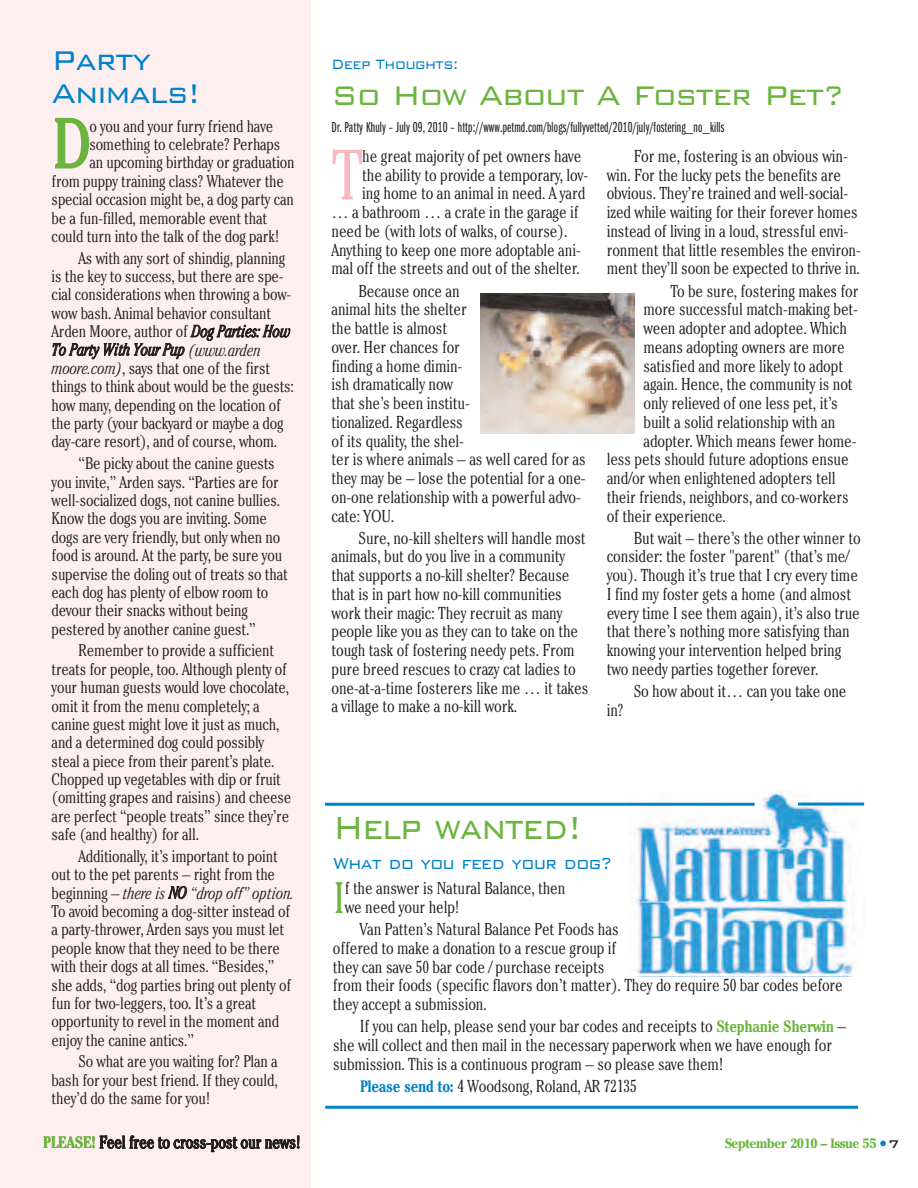
<style>
.page{position:relative;width:918px;height:1188px;background:#fff}
.page>*{position:absolute;margin:0;border:0;box-sizing:border-box;transform-origin:0 0}
.t1{font:300 condensed 70.8px "Cheltenham";color:#f8b9be}
.t2{font:300 condensed 69.3px "Cheltenham";color:#6cb43f}
.t3{font:300 condensed 43.95px "Cheltenham";color:#6cb43f}
.t4{font:300 42.75px "Bank Gothic";letter-spacing:-.035em;color:#6cb43f;scale:.85 1}
.t5{font:300 36px "Bank Gothic";letter-spacing:-.035em;color:#6cb43f;scale:.95 1}
.t6{font:300 36px/33px "Bank Gothic";letter-spacing:-.035em;color:#0082c8;scale:.95 1}
.t7{font:300 21.3px "Bank Gothic";letter-spacing:-.035em;color:#0082c8;scale:.88 1}
.t8{font:300 18px "Bank Gothic";letter-spacing:-.035em;color:#0082c8;scale:.88 1}
.t9{font:300 condensed 17.25px/18.8px "Cheltenham";letter-spacing:-.01em;color:#231f20}
.t10{font:300 condensed 16.8px/18.5px "Cheltenham";letter-spacing:-.01em;color:#231f20}
.t11{font:15px "Franklin Gothic Book X Cmpr";letter-spacing:.01em;color:#231f20}
.t12{font:700 13.5px "Cheltenham";letter-spacing:-.03em;color:#6cb43f;scale:.95 1}
.s1{font-style:italic}
.s2{font-weight:700;font-size:16.5px;color:#6cb43f}
.s3{font-weight:300;font-stretch:condensed;color:#0082c8}
.s4{font-family:"Bank Gothic";font-weight:500;font-size:15px;color:#231f20}
.s5{font-weight:700;font-size:16.5px;color:#0082c8}
</style>
<div class="page">
<div style="left:1px;top:0;width:309px;height:1188px;background:#fdefef"></div>
<hr style="left:0;top:0;width:1px;height:1188px;background:#fdefef">
<img style="left:480px;top:293px;width:154px;height:140px">
<img style="left:630px;top:792px;width:234px;height:184px">
<hr style="left:325px;top:803px;width:430px;height:3px;background:#0082c8">
<hr style="left:798px;top:803px;width:66px;height:3px;background:#0082c8">
<hr style="left:325px;top:1106px;width:533px;height:3px;background:#0082c8">
<h3 class="t6" style="left:52px;top:44px;width:159px">Party<br>Animals!</h3>
<h2 class="t2" style="left:53px;top:119px;width:40px">D</h2>
<p class="t10" style="left:89px;top:118px;width:185px">o you and your furry friend have</p>
<p class="t8" style="left:332px;top:55px;width:146px">Deep Thoughts:</p>
<h3 class="t5" style="left:332px;top:77px;width:542px">So How About A Foster Pet?</h3>
<p class="t11" style="left:332px;top:121px;width:394px">Dr. Patty Khuly – July 09, 2010 – http://www.petmd.com/blogs/fullyvetted/2010/july/fostering_no_kills</p>
<p class="t10" style="left:89px;top:137px;width:193px">something to celebrate? Perhaps</p>
<p class="t10" style="left:89px;top:155px;width:207px">an upcoming birthday or graduation</p>
<p class="t10" style="left:52px;top:173px;width:234px">from puppy training class? Whatever the</p>
<p class="t10" style="left:52px;top:192px;width:244px">special occasion might be, a dog party can</p>
<p class="t10" style="left:52px;top:210px;width:217px">be a fun-filled, memorable event that</p>
<p class="t10" style="left:52px;top:229px;width:229px">could turn into the talk of the dog park!</p>
<p class="t10" style="left:52px;top:250px;width:244px;text-indent:27px">As with any sort of shindig, planning is the key to success, but there are spe&shy;cial considerations when throwing a bow&shy;wow bash. Animal behavior consultant Arden Moore, author of <span class="s1">Dog Parties: How To Party With Your Pup (www.arden moore.com)</span>, says that one of the first things to think about would be the guests: how many, depending on the location of the party (your backyard or maybe a dog day-care resort), and of course, whom.</p>
<p class="t10" style="left:52px;top:456px;width:238px;text-indent:27px">“Be picky about the canine guests you invite,” Arden says. “Parties are for well-socialized dogs, not canine bullies.<br>Know the dogs you are inviting. Some dogs are very friendly, but only when no food is around. At the party, be sure you supervise the doling out of treats so that each dog has plenty of elbow room to devour their snacks without being pestered by another canine guest.”</p>
<p class="t10" style="left:52px;top:643px;width:241px;text-indent:27px">Remember to provide a sufficient treats for people, too. Although plenty of your human guests would love chocolate, omit it from the menu completely; a canine guest might love it just as much, and a determined dog could possibly steal a piece from their parent’s plate.<br>Chopped up vegetables with dip or fruit (omitting grapes and raisins) and cheese are perfect “people treats” since they’re safe (and healthy) for all.</p>
<p class="t10" style="left:52px;top:849px;width:244px;text-indent:27px">Additionally, it’s important to point out to the pet parents – right from the beginning – <span class="s1">there is NO “drop off” option.<br></span>To avoid becoming a dog-sitter instead of a party-thrower, Arden says you must let people know that they need to be there with their dogs at all times. “Besides,” she adds, “dog parties bring out plenty of fun for two-leggers, too. It’s a great opportunity to revel in the moment and enjoy the canine antics.”</p>
<p class="t10" style="left:52px;top:1054px;width:228px;text-align:justify;text-indent:27px">So what are you waiting for? Plan a bash for your best friend. If they could, they’d do the same for you!</p>
<p class="t9" style="left:43px;top:1134px;width:259px"><span class="s2">PLEASE!</span> Feel free to cross-post our news!</p>
<p class="t12" style="left:725px;top:1139px;width:185px">September 2010 – Issue 55 <span class="s3">•</span> <span class="s4">7</span></p>
<h1 class="t1" style="left:332px;top:150px;width:33px">T</h1>
<p class="t9" style="left:362px;top:148px;width:221px">he great majority of pet owners have</p>
<p class="t9" style="left:607px;top:148px;width:256px;text-indent:27px">For me, fostering is an obvious win&shy;win. For the lucky pets the benefits are obvious. They’re trained and well-social&shy;ized while waiting for their forever homes instead of living in a loud, stressful envi&shy;ronment that little resembles the environ&shy;ment they’ll soon be expected to thrive in.</p>
<p class="t9" style="left:670px;top:283px;width:190px">To be sure, fostering makes for</p>
<p class="t9" style="left:643px;top:302px;width:216px">more successful match-making bet-</p>
<p class="t9" style="left:643px;top:320px;width:205px">ween adopter and adoptee. Which</p>
<p class="t9" style="left:643px;top:339px;width:203px">means adopting owners are more</p>
<p class="t9" style="left:643px;top:358px;width:201px">satisfied and more likely to adopt</p>
<p class="t9" style="left:643px;top:377px;width:211px">again. Hence, the community is not</p>
<p class="t9" style="left:643px;top:395px;width:196px">only relieved of one less pet, it’s</p>
<p class="t9" style="left:643px;top:414px;width:193px">built a solid relationship with an</p>
<p class="t9" style="left:643px;top:433px;width:215px">adopter. Which means fewer home-</p>
<p class="t9" style="left:607px;top:452px;width:244px">less pets should future adoptions ensue</p>
<p class="t9" style="left:607px;top:470px;width:231px">and/or when enlightened adopters tell</p>
<p class="t9" style="left:607px;top:489px;width:244px">their friends, neighbors, and co-workers</p>
<p class="t9" style="left:607px;top:508px;width:121px">of their experience.</p>
<p class="t9" style="left:607px;top:530px;width:255px;text-indent:27px">But wait – there’s the other winner to consider: the foster "parent" (that’s me/ you). Though it’s true that I cry every time I find my foster gets a home (and almost every time I see them again), it’s also true that there’s nothing more satisfying than knowing your intervention helped bring two needy parties together forever.</p>
<p class="t9" style="left:634px;top:683px;width:214px">So how about it… can you take one</p>
<p class="t9" style="left:607px;top:702px;width:18px">in?</p>
<p class="t9" style="left:362px;top:167px;width:227px">the ability to provide a temporary, lov-</p>
<p class="t9" style="left:362px;top:186px;width:225px">ing home to an animal in need. A yard</p>
<p class="t9" style="left:332px;top:204px;width:249px">… a bathroom … a crate in the garage if</p>
<p class="t9" style="left:332px;top:223px;width:237px">need be (with lots of walks, of course).</p>
<p class="t9" style="left:332px;top:242px;width:251px">Anything to keep one more adoptable ani-</p>
<p class="t9" style="left:332px;top:261px;width:250px">mal off the streets and out of the shelter.</p>
<p class="t9" style="left:332px;top:283px;width:256px;text-indent:27px">Because once an<br>animal hits the shelter<br>the battle is almost<br>over. Her chances for<br>finding a home dimin-<br>ish dramatically now<br>that she’s been institu-<br>tionalized. Regardless<br>of its quality, the shel-<br>ter is where animals – as well cared for as they may be – lose the potential for a one&shy;on-one relationship with a powerful advo&shy;cate: YOU.</p>
<p class="t9" style="left:332px;top:530px;width:258px;text-indent:27px">Sure, no-kill shelters will handle most animals, but do you live in a community that supports a no-kill shelter? Because that is in part how no-kill communities work their magic: They recruit as many people like you as they can to take on the tough task of fostering needy pets. From pure breed rescues to crazy cat ladies to one-at-a-time fosterers like me … it takes a village to make a no-kill work.</p>
<h3 class="t4" style="left:333px;top:806px;width:295px">Help wanted!</h3>
<p class="t7" style="left:333px;top:852px;width:319px">What do you feed your dog?</p>
<h3 class="t3" style="left:333px;top:882px;width:14px">I</h3>
<p class="t9" style="left:345px;top:881px;width:222px">f the answer is Natural Balance, then we need your help!</p>
<p class="t9" style="left:333px;top:921px;width:511px;text-indent:27px">Van Patten’s Natural Balance Pet Foods has<br>offered to make a donation to a rescue group if<br>they can save 50 bar code / purchase receipts<br>from their foods (specific flavors don’t matter). They do require 50 bar codes before they accept a submission.</p>
<p class="t9" style="left:333px;top:1019px;width:515px;text-indent:27px">If you can help, please send your bar codes and receipts to <span class="s2">Stephanie Sherwin</span> – she will collect and then mail in the necessary paperwork when we have enough for submission. This is a continuous program – so please save them!</p>
<p class="t9" style="left:360px;top:1078px;width:278px"><span class="s5">Please send to:</span> 4 Woodsong, Roland, AR 72135</p>
</div>
